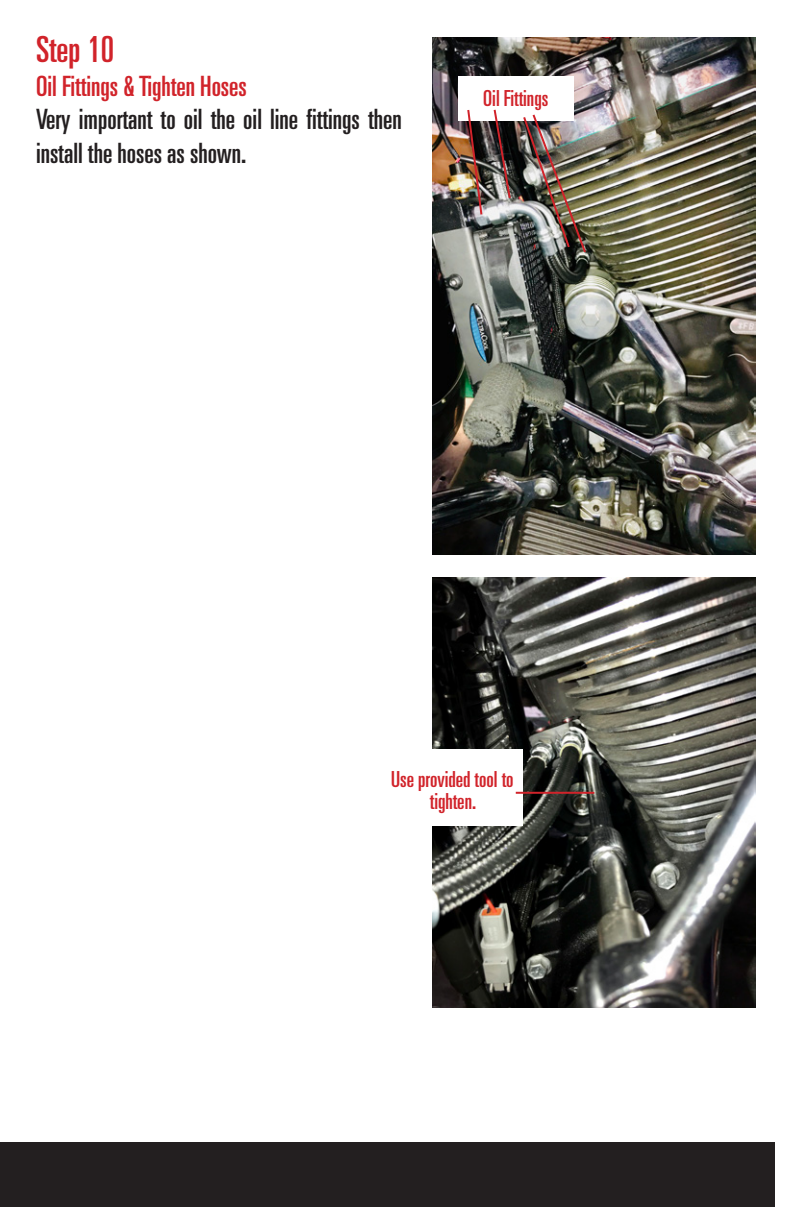
<style>
.page{position:relative;width:792px;height:1224px;background:#fff}
.page>*{position:absolute;margin:0;border:0;box-sizing:border-box;transform-origin:0 0}
.t1{font:ultra-condensed 36px "Univers LT Std";color:#d1232a}
.t2{font:ultra-condensed 28px/33.6px "Univers LT Std";color:#231f20}
.t3{font:ultra-condensed 28px "Univers LT Std";color:#d1232a}
.t4{font:ultra-condensed 22.2px/21.8px "Univers LT Std";color:#d1232a;text-align:center}
</style>
<div class="page">
<div style="left:0;top:1142px;width:775px;height:65px;background:#231f20"></div>
<img style="left:433px;top:37px;width:323px;height:517px">
<div style="left:458px;top:76px;width:115px;height:45px;background:#fff"></div>
<img style="left:466px;top:110px;width:18px;height:107px">
<svg style="left:492px;top:109px;width:20px;height:91px;background:#6e5e5d"></svg>
<img style="left:522px;top:112px;width:66px;height:143px">
<img style="left:433px;top:578px;width:323px;height:430px">
<div style="left:382px;top:749px;width:141px;height:77px;background:#fff"></div>
<hr style="left:516px;top:792px;width:78px;height:2px;background:#d1232a">
<p class="t1" style="left:36px;top:29px;width:80px">Step 10</p>
<p class="t3" style="left:36px;top:70px;width:212px">Oil Fittings &amp; Tighten Hoses</p>
<p class="t2" style="left:36px;top:102px;width:367px">Very important to oil the oil line fittings then install the hoses as shown.</p>
<p class="t4" style="left:483px;top:87px;width:66px">Oil Fittings</p>
<p class="t4" style="left:391px;top:768px;width:124px">Use provided tool to tighten.</p>
</div>
